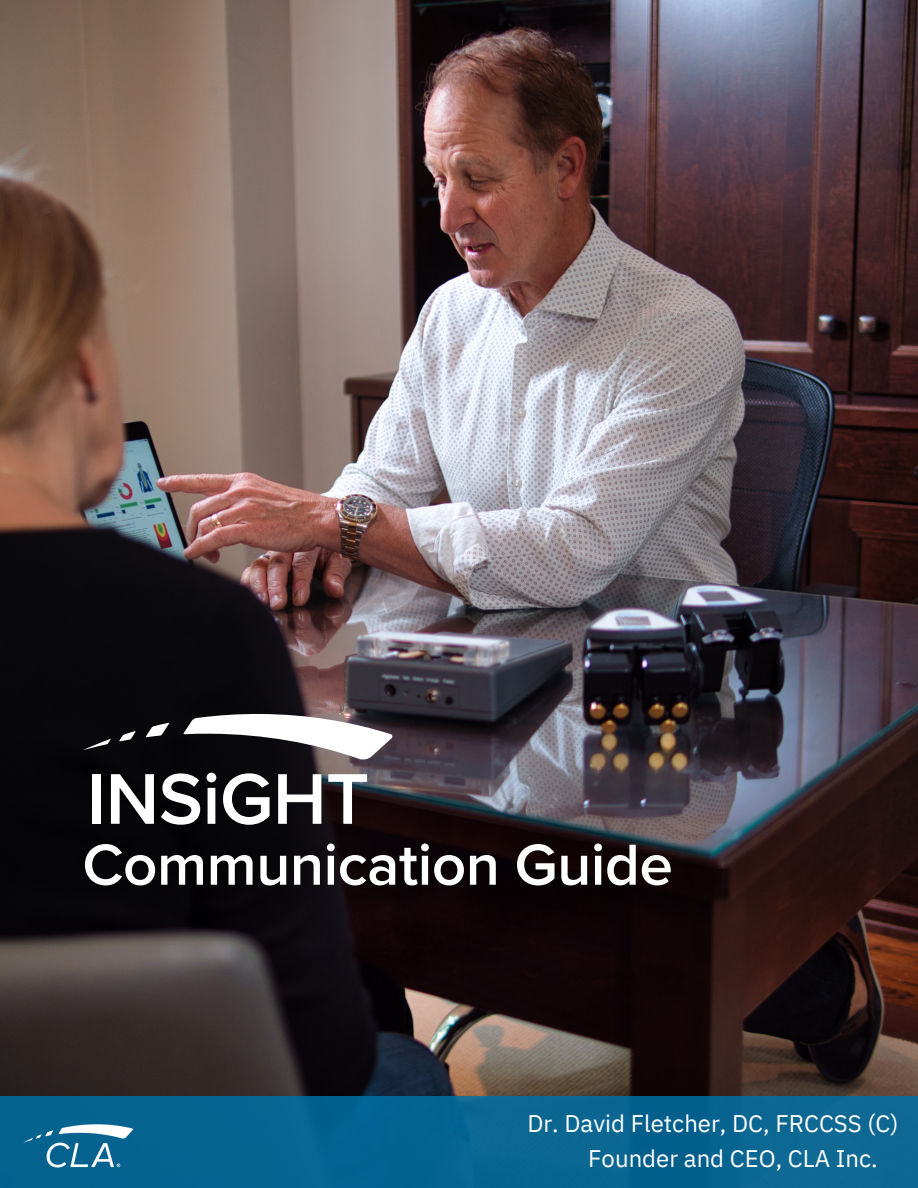
<style>
.page{position:relative;width:918px;height:1188px;background:#fff}
.page>*{position:absolute;margin:0;border:0;box-sizing:border-box;transform-origin:0 0}
.t1{font:600 74.4px "Proxima Nova";letter-spacing:-.005em;color:#fff}
.t2{font:600 60px "Proxima Nova";letter-spacing:-.005em;color:#fff}
.t3{font:24px/34.8px "IBM Plex Sans";color:#fff}
</style>
<div class="page">
<img style="left:0;top:0;width:918px;height:1096px">
<svg style="left:83px;top:739px;width:28px;height:11px"></svg>
<svg style="left:183px;top:714px;width:210px;height:46px"></svg>
<svg style="left:119px;top:731px;width:17px;height:10px"></svg>
<svg style="left:146px;top:723px;width:23px;height:14px"></svg>
<div style="left:0;top:1096px;width:918px;height:92px;background:#076492"></div>
<img style="left:23px;top:1124px;width:110px;height:44px">
<h1 class="t1" style="left:87px;top:765px;width:284px">INSiGHT</h1>
<h2 class="t2" style="left:82px;top:837px;width:592px">Communication Guide</h2>
<p class="t3" style="left:588px;top:1105px;width:312px;text-indent:-61px">Dr. David Fletcher, DC, FRCCSS (C)<br>Founder and CEO, CLA Inc.</p>
</div>
